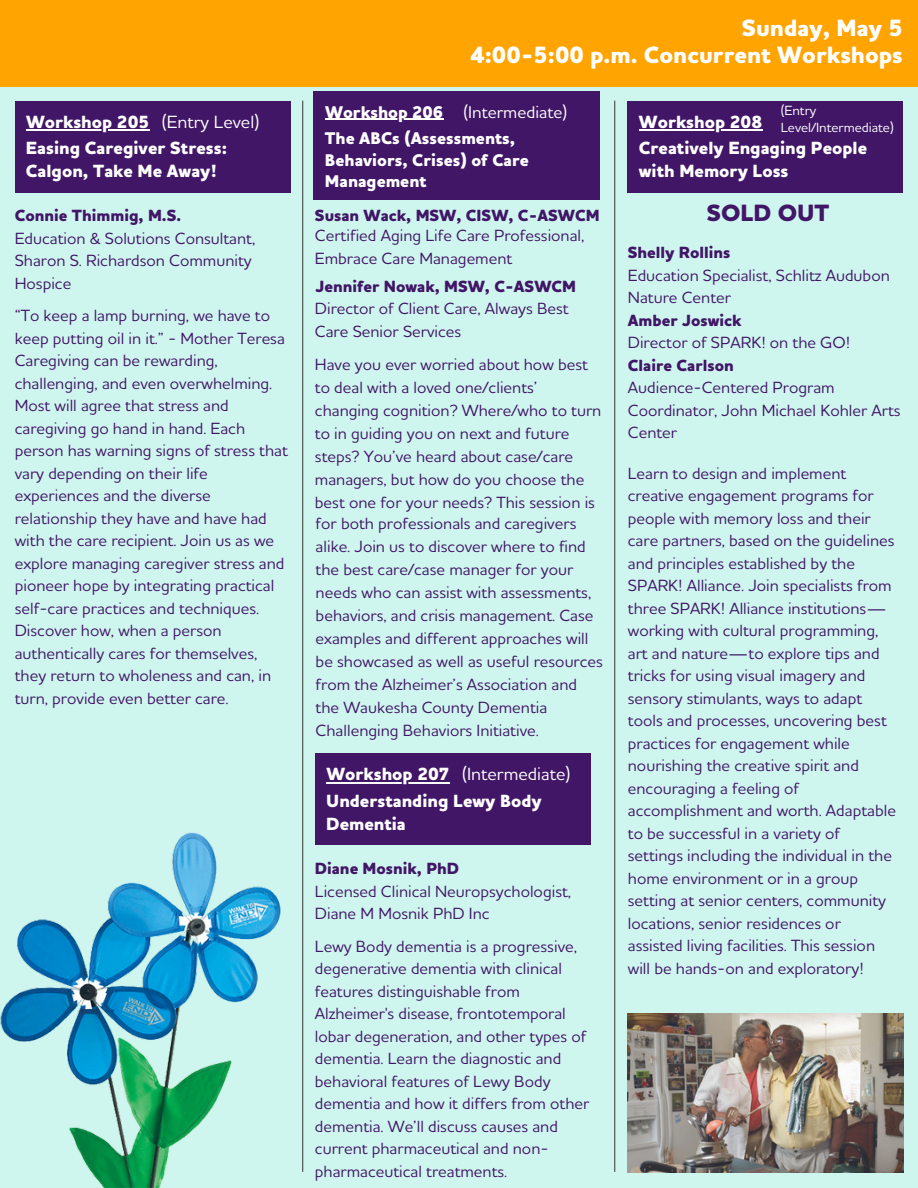
<style>
.page{position:relative;width:918px;height:1188px;background:#cef6ef}
.page>*{position:absolute;margin:0;border:0;box-sizing:border-box;transform-origin:0 0}
.t1{font:800 24px/27px "Houschka Alt Pro";color:#fff;text-align:right}
.t2{font:800 24px "Houschka Alt Pro";color:#411666}
.t3{font:800 18px/26.7px "Houschka Alt Pro";color:#fff}
.t4{font:500 18px "Houschka Alt Pro";color:#fff}
.t5{font:800 17.25px/26.7px "Houschka Alt Pro";color:#fff}
.t6{font:500 17.25px "Houschka Alt Pro";color:#fff}
.t7{font:500 16.5px/22.5px "Houschka Alt Pro";color:#411666}
.t8{font:800 16.5px "Houschka Alt Pro";color:#411666}
.t9{font:500 13.5px/16.8px "Houschka Alt Pro";color:#fff}
</style>
<div class="page">
<hr style="left:302px;top:101px;width:1px;height:1071px;background:#494848">
<hr style="left:614px;top:101px;width:1px;height:1071px;background:#494848">
<div style="left:0;top:0;width:918px;height:87px;background:#ffa400"></div>
<div style="left:15px;top:101px;width:275px;height:91px;background:#411666"></div>
<div style="left:315px;top:754px;width:276px;height:91px;background:#411666"></div>
<div style="left:628px;top:101px;width:275px;height:91px;background:#411666"></div>
<div style="left:314px;top:92px;width:286px;height:108px;background:#411666"></div>
<img style="left:628px;top:1014px;width:275px;height:158px">
<img style="left:0;top:832px;width:281px;height:356px">
<hr style="left:26px;top:129px;width:123px;height:2px;background:#fff">
<hr style="left:326px;top:782px;width:124px;height:1px;background:#fff">
<hr style="left:639px;top:129px;width:123px;height:2px;background:#fff">
<hr style="left:325px;top:119px;width:118px;height:1px;background:#fff">
<p class="t4" style="left:162px;top:110px;width:99px">(Entry Level)</p>
<p class="t3" style="left:26px;top:108px;width:203px">Workshop 205<br>Easing Caregiver Stress:</p>
<p class="t3" style="left:26px;top:157px;width:193px">Calgon, Take Me Away!</p>
<p class="t8" style="left:15px;top:205px;width:168px">Connie Thimmig, M.S.</p>
<p class="t7" style="left:15px;top:226px;width:242px">Education &amp; Solutions Consultant,<br>Sharon S. Richardson Community<br>Hospice</p>
<p class="t7" style="left:15px;top:304px;width:275px">“To keep a lamp burning, we have to keep putting oil in it.” - Mother Teresa Caregiving can be rewarding, challenging, and even overwhelming.<br>Most will agree that stress and caregiving go hand in hand. Each person has warning signs of stress that vary depending on their life experiences and the diverse relationship they have and have had with the care recipient. Join us as we explore managing caregiver stress and pioneer hope by integrating practical self-care practices and techniques.<br>Discover how, when a person authentically cares for themselves, they return to wholeness and can, in turn, provide even better care.</p>
<h1 class="t1" style="left:470px;top:13px;width:434px">Sunday, May 5<br>4:00-5:00 p.m. Concurrent Workshops</h1>
<p class="t6" style="left:463px;top:101px;width:105px">(Intermediate)</p>
<p class="t5" style="left:325px;top:98px;width:192px">Workshop 206<br>The ABCs (Assessments,</p>
<p class="t5" style="left:325px;top:149px;width:205px;line-height:21.3px">Behaviors, Crises) of Care<br>Management</p>
<p class="t8" style="left:315px;top:205px;width:286px">Susan Wack, MSW, CISW, C-ASWCM</p>
<p class="t7" style="left:315px;top:223px;width:271px;line-height:23px">Certified Aging Life Care Professional,<br>Embrace Care Management</p>
<p class="t7" style="left:315px;top:296px;width:255px;line-height:23px">Director of Client Care, Always Best<br>Care Senior Services</p>
<p class="t7" style="left:315px;top:353px;width:288px;line-height:23px">Have you ever worried about how best to deal with a loved one/clients’ changing cognition? Where/who to turn to in guiding you on next and future steps? You’ve heard about case/care managers, but how do you choose the best one for your needs? This session is</p>
<p class="t8" style="left:315px;top:276px;width:262px">Jennifer Nowak, MSW, C-ASWCM</p>
<p class="t7" style="left:316px;top:512px;width:289px;line-height:23px">for both professionals and caregivers alike. Join us to discover where to find the best care/case manager for your needs who can assist with assessments, behaviors, and crisis management. Case examples and different approaches will be showcased as well as useful resources from the Alzheimer’s Association and the Waukesha County Dementia Challenging Behaviors Initiative.</p>
<p class="t4" style="left:462px;top:763px;width:110px">(Intermediate)</p>
<p class="t3" style="left:326px;top:760px;width:217px">Workshop 207<br>Understanding Lewy Body</p>
<p class="t3" style="left:326px;top:810px;width:81px">Dementia</p>
<p class="t8" style="left:315px;top:858px;width:146px">Diane Mosnik, PhD</p>
<p class="t7" style="left:315px;top:879px;width:258px">Licensed Clinical Neuropsychologist,<br>Diane M Mosnik PhD Inc</p>
<p class="t7" style="left:315px;top:934px;width:276px">Lewy Body dementia is a progressive, degenerative dementia with clinical features distinguishable from Alzheimer's disease, frontotemporal lobar degeneration, and other types of dementia. Learn the diagnostic and behavioral features of Lewy Body dementia and how it differs from other dementia. We’ll discuss causes and current pharmaceutical and non&shy;pharmaceutical treatments.</p>
<p class="t9" style="left:781px;top:102px;width:114px">(Entry<br>Level/Intermediate)</p>
<p class="t3" style="left:639px;top:108px;width:230px">Workshop 208<br>Creatively Engaging People</p>
<p class="t3" style="left:639px;top:157px;width:151px">with Memory Loss</p>
<h1 class="t2" style="left:707px;top:198px;width:124px">SOLD OUT</h1>
<p class="t8" style="left:628px;top:242px;width:104px">Shelly Rollins</p>
<p class="t7" style="left:628px;top:263px;width:263px">Education Specialist, Schlitz Audubon<br>Nature Center</p>
<p class="t8" style="left:628px;top:310px;width:115px">Amber Joswick</p>
<p class="t7" style="left:628px;top:331px;width:224px">Director of SPARK! on the GO!</p>
<p class="t8" style="left:628px;top:355px;width:107px">Claire Carlson</p>
<p class="t7" style="left:628px;top:376px;width:274px">Audience-Centered Program<br>Coordinator, John Michael Kohler Arts<br>Center</p>
<p class="t7" style="left:628px;top:462px;width:270px">Learn to design and implement creative engagement programs for people with memory loss and their care partners, based on the guidelines and principles established by the SPARK! Alliance. Join specialists from three SPARK! Alliance institutions— working with cultural programming, art and nature—to explore tips and tricks for using visual imagery and sensory stimulants, ways to adapt tools and processes, uncovering best practices for engagement while nourishing the creative spirit and encouraging a feeling of accomplishment and worth. Adaptable to be successful in a variety of settings including the individual in the home environment or in a group setting at senior centers, community locations, senior residences or assisted living facilities. This session will be hands-on and exploratory!</p>
</div>
